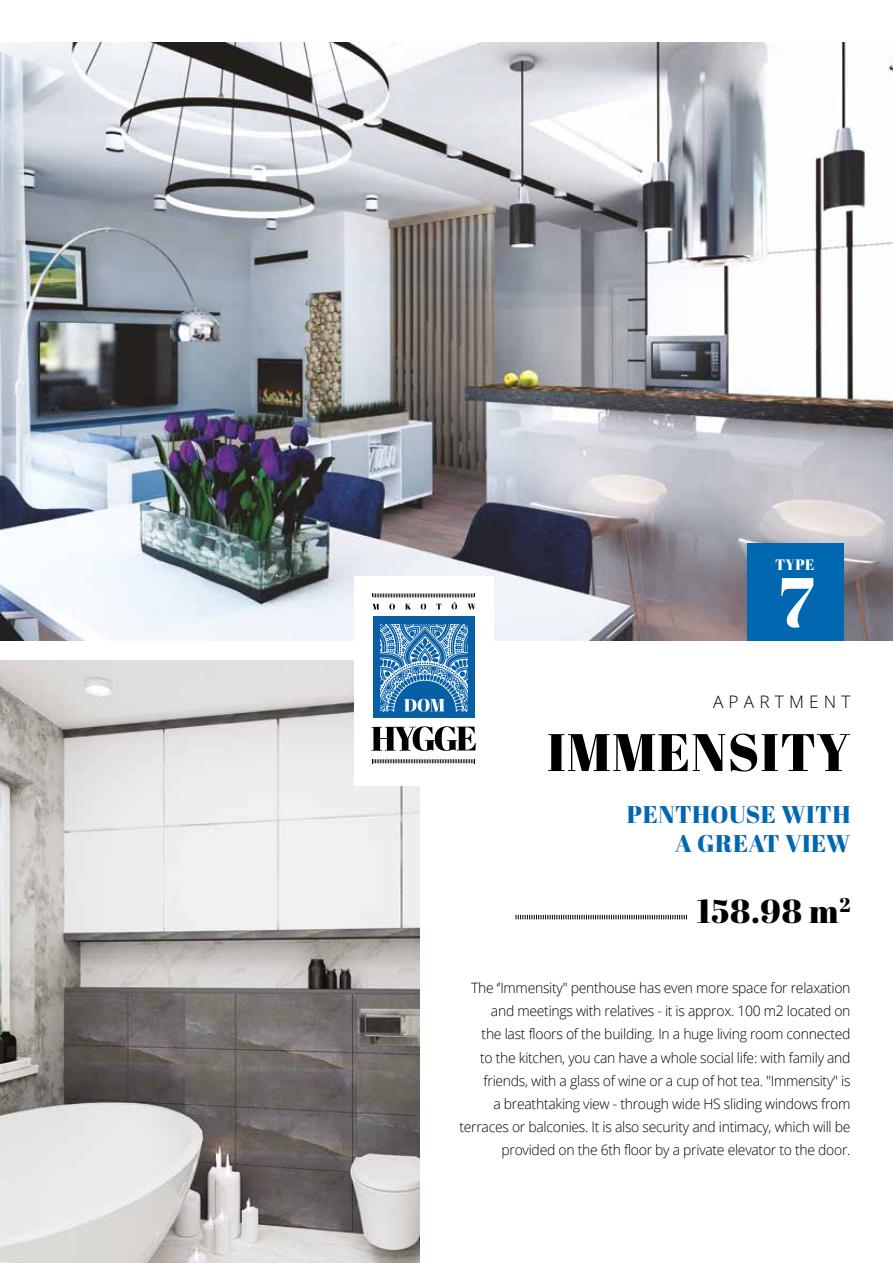
<style>
.page{position:relative;width:893px;height:1263px;background:#fff}
.page>*{position:absolute;margin:0;border:0;box-sizing:border-box;transform-origin:0 0}
.t1{font:69.9px "Abril Fatface";color:#fff}
.t2{font:52.65px "Abril Fatface";letter-spacing:.02em;color:#000}
.t3{font:33.15px "Abril Fatface";color:#000}
.t4{font:24.15px/29.1px "Abril Fatface";letter-spacing:.02em;color:#0067b1;text-align:right}
.t5{font:300 17.25px "Open Sans";letter-spacing:.3em;color:#000}
.t6{font:15.15px "Abril Fatface";color:#fff}
.t7{font:300 14.25px/23.1px "Open Sans";letter-spacing:-.02em;color:#000;text-align:right}
</style>
<div class="page">
<img style="left:0;top:43px;width:893px;height:598px">
<img style="left:0;top:660px;width:419px;height:603px">
<div style="left:354px;top:576px;width:140px;height:210px;background:#fff"></div>
<div style="left:373px;top:616px;width:102px;height:102px;background:#075fa6"></div>
<svg style="left:371px;top:726px;width:105px;height:25px"></svg>
<svg style="left:372px;top:759px;width:103px;height:4px"></svg>
<svg style="left:372px;top:593px;width:104px;height:17px"></svg>
<svg style="left:381px;top:624px;width:87px;height:88px"></svg>
<div style="left:747px;top:543px;width:97px;height:98px;background:#0067b1"></div>
<svg style="left:516px;top:915px;width:171px;height:4px"></svg>
<p class="t6" style="left:775px;top:554px;width:40px">TYPE</p>
<h1 class="t1" style="left:778px;top:553px;width:37px">7</h1>
<p class="t5" style="left:713px;top:690px;width:139px">APARTMENT</p>
<h2 class="t2" style="left:547px;top:715px;width:305px">IMMENSITY</h2>
<h3 class="t4" style="left:627px;top:799px;width:225px">PENTHOUSE WITH<br>A GREAT VIEW</h3>
<h3 class="t3" style="left:697px;top:888px;width:155px">158.98 m<sup>2</sup></h3>
<p class="t7" style="left:459px;top:976px;width:393px">The ‘’Immensity" penthouse has even more space for relaxation and meetings with relatives - it is approx. 100 m2 located on<br>the last floors of the building. In a huge living room connected<br>to the kitchen, you can have a whole social life: with family and friends, with a glass of wine or a cup of hot tea. "Immensity" is<br>a breathtaking view - through wide HS sliding windows from terraces or balconies. It is also security and intimacy, which will be provided on the 6th floor by a private elevator to the door.</p>
</div>
